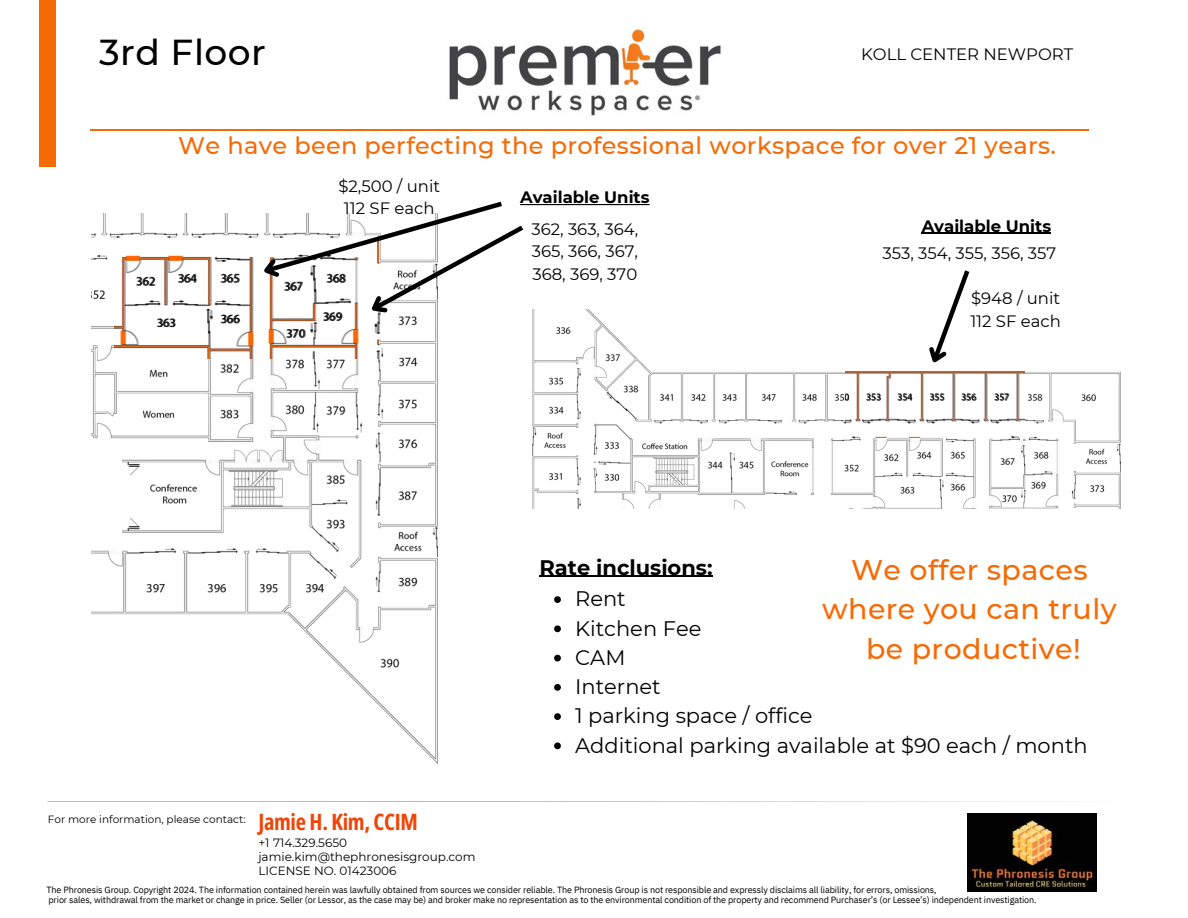
<style>
.page{position:relative;width:1188px;height:918px;background:#fff}
.page>*{position:absolute;margin:0;border:0;box-sizing:border-box;transform-origin:0 0}
.t1{font:500 36px "Montserrat";letter-spacing:.015em;color:#000}
.t2{font:500 28.5px/39.3px "Montserrat";letter-spacing:.015em;color:#f66a05;text-align:center}
.t3{font:500 24px "Montserrat";letter-spacing:.015em;color:#f66a05}
.t4{font:700 22.5px "Open Sans Condensed";letter-spacing:-.015em;color:#ed4608}
.t5{font:21px "Montserrat";color:#000}
.t6{font:700 21px "Montserrat";color:#000}
.t7{font:16.5px/22.5px "Montserrat";color:#000;text-align:justify}
.t8{font:700 16.5px "Montserrat";color:#000}
.t9{font:12px/14px "Montserrat";color:#000}
.t10{font:10.5px "Montserrat";color:#000}
.t11{font:9px "IBM Plex Sans";letter-spacing:-.01em;color:#000}
</style>
<div class="page">
<div style="left:40px;top:0;width:16px;height:167px;background:#f66a05"></div>
<svg style="left:47px;top:801px;width:994px;height:1px"></svg>
<img style="left:967px;top:814px;width:130px;height:77px">
<img style="left:449px;top:29px;width:272px;height:87px">
<img style="left:92px;top:214px;width:345px;height:549px">
<img style="left:115px;top:240px;width:263px;height:119px">
<hr style="left:91px;top:129px;width:88px;height:1px;background:#f66a05">
<hr style="left:179px;top:129px;width:74px;height:1px;background:#f66a05">
<hr style="left:253px;top:129px;width:836px;height:1px;background:#f66a05">
<img style="left:533px;top:310px;width:587px;height:199px">
<img style="left:845px;top:354px;width:179px;height:84px">
<svg style="left:920px;top:270px;width:53px;height:102px"></svg>
<hr style="left:922px;top:233px;width:129px;height:1px;background:#000">
<hr style="left:520px;top:204px;width:130px;height:1px;background:#000">
<svg style="left:256px;top:201px;width:272px;height:123px"></svg>
<svg style="left:554px;top:596px;width:7px;height:7px"></svg>
<svg style="left:554px;top:625px;width:7px;height:7px"></svg>
<svg style="left:554px;top:655px;width:7px;height:6px"></svg>
<svg style="left:554px;top:684px;width:7px;height:7px"></svg>
<svg style="left:554px;top:713px;width:7px;height:7px"></svg>
<svg style="left:554px;top:742px;width:7px;height:7px"></svg>
<hr style="left:540px;top:576px;width:173px;height:1px;background:#000">
<h1 class="t1" style="left:99px;top:30px;width:169px">3rd Floor</h1>
<p class="t7" style="left:861px;top:42px;width:214px">KOLL CENTER NEWPORT</p>
<p class="t3" style="left:178px;top:131px;width:879px">We have been perfecting the professional workspace for over 21 years.</p>
<p class="t7" style="left:338px;top:174px;width:103px">$2,500 / unit</p>
<p class="t7" style="left:344px;top:197px;width:92px">112 SF each</p>
<p class="t8" style="left:520px;top:187px;width:131px">Available Units</p>
<p class="t7" style="left:531px;top:218px;width:108px">362, 363, 364, 365, 366, 367, 368, 369, 370</p>
<p class="t8" style="left:922px;top:216px;width:131px">Available Units</p>
<p class="t7" style="left:883px;top:242px;width:175px">353, 354, 355, 356, 357</p>
<h2 class="t7" style="left:971px;top:287px;width:91px">$948 / unit</h2>
<h4 class="t7" style="left:970px;top:309px;width:92px">112 SF each</h4>
<p class="t10" style="left:48px;top:813px;width:199px">For more information, please contact:</p>
<p class="t4" style="left:258px;top:806px;width:161px">Jamie H. Kim, CCIM</p>
<p class="t9" style="left:258px;top:836px;width:219px">+1 714.329.5650 jamie.kim@thephronesisgroup.com</p>
<p class="t9" style="left:258px;top:864px;width:140px">LICENSE NO. 01423006</p>
<p class="t6" style="left:540px;top:554px;width:175px">Rate inclusions:</p>
<p class="t2" style="left:822px;top:550px;width:296px">We offer spaces where you can truly be productive!</p>
<p class="t5" style="left:575px;top:586px;width:52px">Rent</p>
<p class="t5" style="left:575px;top:615px;width:128px">Kitchen Fee</p>
<p class="t5" style="left:575px;top:645px;width:52px">CAM</p>
<p class="t5" style="left:575px;top:674px;width:87px">Internet</p>
<p class="t5" style="left:575px;top:703px;width:239px">1 parking space / office</p>
<p class="t5" style="left:575px;top:732px;width:514px">Additional parking available at $90 each / month</p>
<h6 class="t11" style="left:46px;top:884px;width:892px">The Phronesis Group. Copyright 2024. The information contained herein was lawfully obtained from sources we consider reliable. The Phronesis Group is not responsible and expressly disclaims all liability, for errors, omissions,</h6>
<h3 class="t11" style="left:49px;top:894px;width:990px">prior sales, withdrawal from the market or change in price. Seller (or Lessor, as the case may be) and broker make no representation as to the environmental condition of the property and recommend Purchaser’s (or Lessee’s) independent investigation.</h3>
</div>
